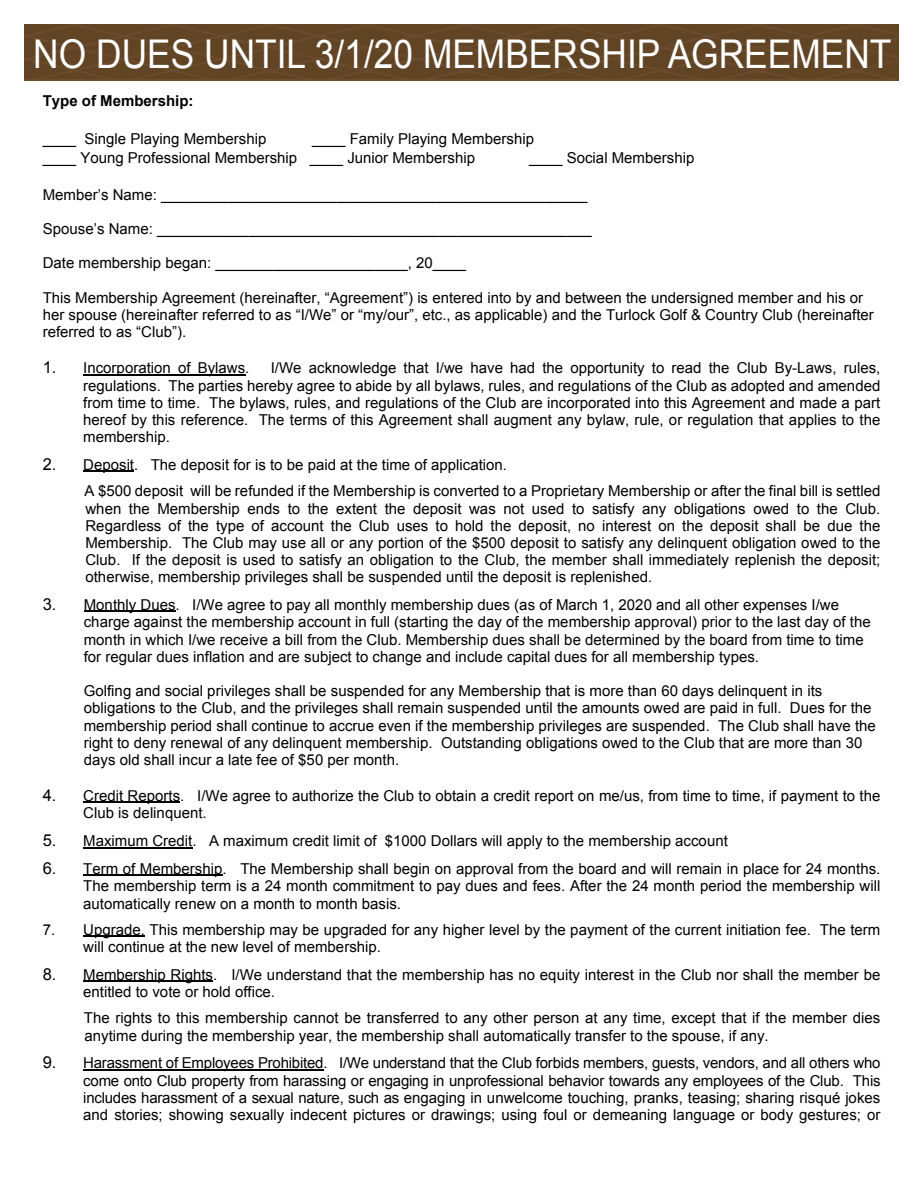
<style>
.page{position:relative;width:918px;height:1188px;background:#fff}
.page>*{position:absolute;margin:0;border:0;box-sizing:border-box;transform-origin:0 0}
.t1{font:39.6px "Arial";color:#fff;scale:.89 1}
.t2{font:15px/17.2px "Arial";color:#000}
.t3{font:700 15px "Arial";color:#000}
.s1{font-size:16.5px}
</style>
<div class="page">
<div style="left:24px;top:25px;width:875px;height:56px;background:#604424"></div>
<hr style="left:83px;top:374px;width:162px;height:1px;background:#000">
<hr style="left:83px;top:471px;width:51px;height:1px;background:#000">
<hr style="left:84px;top:611px;width:92px;height:1px;background:#000">
<hr style="left:83px;top:802px;width:97px;height:1px;background:#000">
<hr style="left:83px;top:847px;width:109px;height:1px;background:#000">
<hr style="left:83px;top:875px;width:140px;height:1px;background:#000">
<hr style="left:83px;top:936px;width:62px;height:1px;background:#000">
<hr style="left:83px;top:981px;width:130px;height:1px;background:#000">
<hr style="left:83px;top:1069px;width:240px;height:1px;background:#000">
<h1 class="t1" style="left:33px;top:39px;width:966px">NO DUES UNTIL 3/1/20 MEMBERSHIP AGREEMENT</h1>
<p class="t3" style="left:43px;top:95px;width:152px">Type of Membership:</p>
<p class="t2" style="left:43px;top:132px;width:225px">____ Single Playing Membership</p>
<p class="t2" style="left:43px;top:131px;width:493px;line-height:19px;text-indent:269px">____ Family Playing Membership ____ Young Professional Membership ____ Junior Membership</p>
<p class="t2" style="left:529px;top:151px;width:167px">____ Social Membership</p>
<p class="t2" style="left:43px;top:187px;width:546px">Member’s Name: ___________________________________________________</p>
<p class="t2" style="left:43px;top:222px;width:550px">Spouse’s Name: ____________________________________________________</p>
<p class="t2" style="left:43px;top:256px;width:425px">Date membership began: _______________________, 20____</p>
<p class="t2" style="left:43px;top:290px;width:833px">This Membership Agreement (hereinafter, “Agreement”) is entered into by and between the undersigned member and his or her spouse (hereinafter referred to as “I/We” or “my/our”, etc., as applicable) and the Turlock Golf &amp; Country Club (hereinafter referred to as “Club”).</p>
<p class="t2" style="left:43px;top:361px;width:208px"><span class="s1">1.</span> Incorporation of Bylaws.</p>
<p class="t2" style="left:83px;top:361px;width:799px;text-align:justify;text-indent:188px">I/We acknowledge that I/we have had the opportunity to read the Club By-Laws, rules, regulations. The parties hereby agree to abide by all bylaws, rules, and regulations of the Club as adopted and amended from time to time. The bylaws, rules, and regulations of the Club are incorporated into this Agreement and made a part hereof by this reference. The terms of this Agreement shall augment any bylaw, rule, or regulation that applies to the membership.</p>
<p class="t2" style="left:84px;top:453px;width:797px;line-height:26.5px;text-indent:-42px"><span class="s1">2.</span> Deposit. The deposit for is to be paid at the time of application.<br>A $500 deposit will be refunded if the Membership is converted to a Proprietary Membership or after the final bill is settled</p>
<p class="t2" style="left:85px;top:501px;width:796px;text-align:justify">when the Membership ends to the extent the deposit was not used to satisfy any obligations owed to the Club.<br>Regardless of the type of account the Club uses to hold the deposit, no interest on the deposit shall be due the Membership. The Club may use all or any portion of the $500 deposit to satisfy any delinquent obligation owed to the Club. If the deposit is used to satisfy an obligation to the Club, the member shall immediately replenish the deposit; otherwise, membership privileges shall be suspended until the deposit is replenished.</p>
<p class="t2" style="left:84px;top:597px;width:788px;text-indent:-41px"><span class="s1">3.</span> Monthly Dues. I/We agree to pay all monthly membership dues (as of March 1, 2020 and all other expenses I/we charge against the membership account in full (starting the day of the membership approval) prior to the last day of the month in which I/we receive a bill from the Club. Membership dues shall be determined by the board from time to time for regular dues inflation and are subject to change and include capital dues for all membership types.</p>
<p class="t2" style="left:84px;top:684px;width:794px">Golfing and social privileges shall be suspended for any Membership that is more than 60 days delinquent in its obligations to the Club, and the privileges shall remain suspended until the amounts owed are paid in full. Dues for the membership period shall continue to accrue even if the membership privileges are suspended. The Club shall have the right to deny renewal of any delinquent membership. Outstanding obligations owed to the Club that are more than 30 days old shall incur a late fee of $50 per month.</p>
<p class="t2" style="left:83px;top:788px;width:799px;text-indent:-40px"><span class="s1">4.</span> Credit Reports. I/We agree to authorize the Club to obtain a credit report on me/us, from time to time, if payment to the<br>Club is delinquent.</p>
<p class="t2" style="left:43px;top:833px;width:687px"><span class="s1">5.</span> Maximum Credit. A maximum credit limit of $1000 Dollars will apply to the membership account</p>
<p class="t2" style="left:83px;top:861px;width:799px;text-align:justify;text-indent:-40px"><span class="s1">6.</span> Term of Membership. The Membership shall begin on approval from the board and will remain in place for 24 months.<br>The membership term is a 24 month commitment to pay dues and fees. After the 24 month period the membership will automatically renew on a month to month basis.</p>
<p class="t2" style="left:83px;top:922px;width:799px;text-indent:-40px">7. Upgrade. This membership may be upgraded for any higher level by the payment of the current initiation fee. The term will continue at the new level of membership.</p>
<p class="t2" style="left:83px;top:967px;width:799px;text-indent:-41px"><span class="s1">8.</span> Membership Rights. I/We understand that the membership has no equity interest in the Club nor shall the member be entitled to vote or hold office.</p>
<p class="t2" style="left:84px;top:1011px;width:798px">The rights to this membership cannot be transferred to any other person at any time, except that if the member dies anytime during the membership year, the membership shall automatically transfer to the spouse, if any.</p>
<p class="t2" style="left:83px;top:1056px;width:799px;text-align:justify;text-indent:-40px"><span class="s1">9.</span> Harassment of Employees Prohibited. I/We understand that the Club forbids members, guests, vendors, and all others who come onto Club property from harassing or engaging in unprofessional behavior towards any employees of the Club. This includes harassment of a sexual nature, such as engaging in unwelcome touching, pranks, teasing; sharing risqué jokes and stories; showing sexually indecent pictures or drawings; using foul or demeaning language or body gestures; or</p>
</div>
